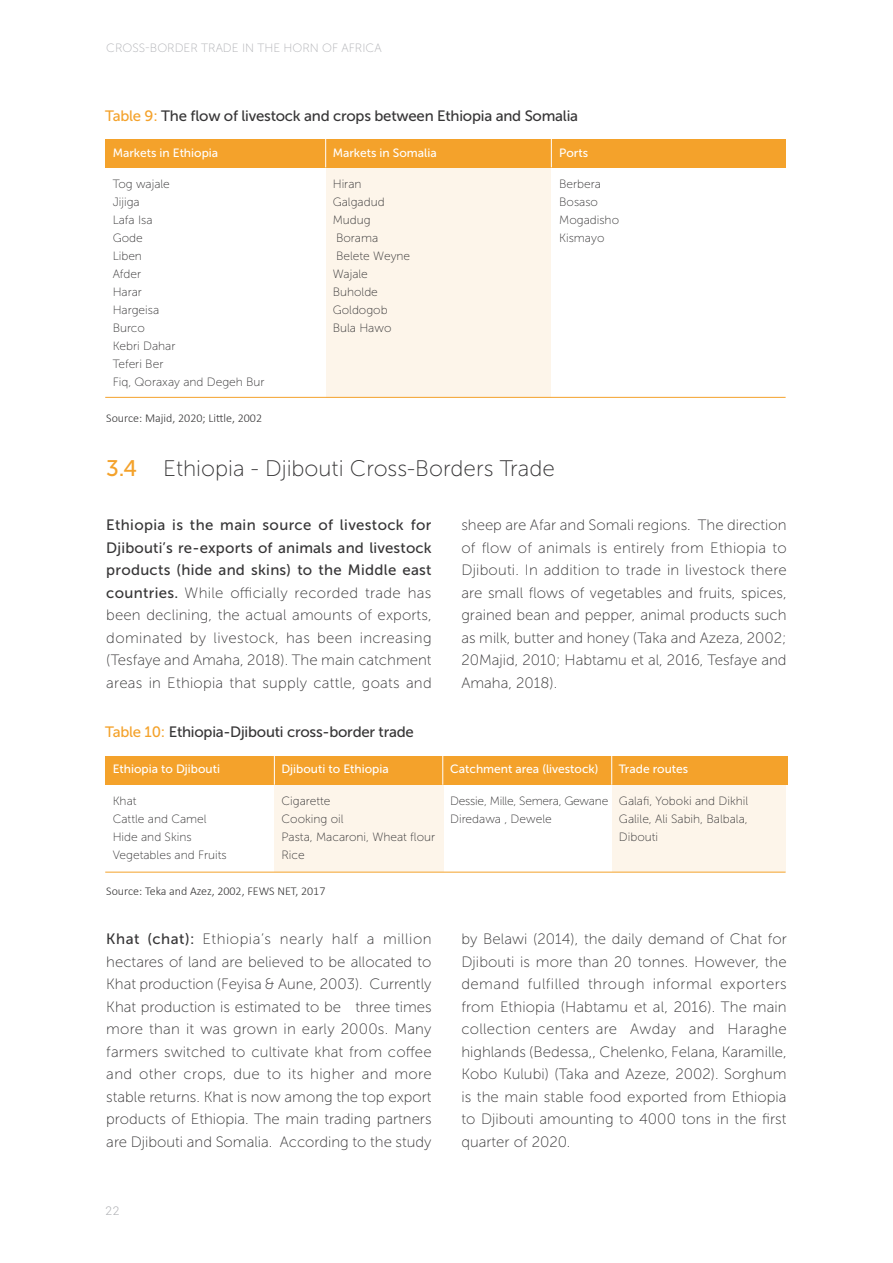
<style>
.page{position:relative;width:893px;height:1263px;background:#fff}
.page>*{position:absolute;margin:0;border:0;box-sizing:border-box;transform-origin:0 0}
.t1{font:22.5px "Museo Sans 100";color:#363536}
.t2{font:15px/22.5px "Museo Sans 100";color:#363536;text-align:justify}
.t3{font:15px/22.5px "Museo Sans 500";letter-spacing:-.015em;color:#363536;text-align:justify}
.t4{font:12px/18px "Museo Sans 100";color:#363536}
.t5{font:12px "Museo Sans 500";color:#fff}
.t6{font:300 12px "Calibri";color:#363536}
.t7{font:12px/18px "Museo Sans 100";letter-spacing:-.02em;color:#363536}
.t8{font:12px "Museo Sans 100";color:#b0b1b5}
.t9{font:300 12px "Roboto";color:#b0b1b5}
.s1{color:#f4a22b}
.s2{font-family:"Museo Sans 500";color:#f4a22b}
.s3{font-family:"Museo Sans 500"}
</style>
<div class="page">
<hr style="left:105px;top:397px;width:681px;height:1px;background:#f4a22b">
<hr style="left:105px;top:872px;width:681px;height:1px;background:#f4a22b">
<div style="left:105px;top:139px;width:681px;height:28px;background:#f4a22b"></div>
<div style="left:105px;top:757px;width:683px;height:28px;background:#f4a22b"></div>
<div style="left:326px;top:167px;width:225px;height:231px;background:#fdf5ea"></div>
<div style="left:274px;top:785px;width:169px;height:87px;background:#fdf5ea"></div>
<div style="left:612px;top:785px;width:174px;height:87px;background:#fdf5ea"></div>
<hr style="left:325px;top:137px;width:1px;height:30px;background:#fff">
<hr style="left:274px;top:754px;width:1px;height:31px;background:#fff">
<hr style="left:551px;top:137px;width:1px;height:30px;background:#fff">
<hr style="left:442px;top:754px;width:1px;height:31px;background:#fff">
<hr style="left:611px;top:754px;width:1px;height:31px;background:#fff">
<p class="t8" style="left:106px;top:42px;width:277px">CROSS-BORDER TRADE IN THE HORN OF AFRICA</p>
<p class="t3" style="left:105px;top:104px;width:474px"><span class="s1">Table 9:</span> The flow of livestock and crops between Ethiopia and Somalia</p>
<p class="t5" style="left:113px;top:146px;width:107px">Markets in Ethiopia</p>
<p class="t4" style="left:113px;top:175px;width:153px">Tog wajale<br>Jijiga<br>Lafa Isa<br>Gode<br>Liben<br>Afder<br>Harar<br>Hargeisa<br>Burco<br>Kebri Dahar<br>Teferi Ber<br>Fiq, Qoraxay and Degeh Bur</p>
<p class="t6" style="left:106px;top:411px;width:157px">Source: Majid, 2020; Little, 2002</p>
<p class="t5" style="left:333px;top:146px;width:106px">Markets in Somalia</p>
<p class="t5" style="left:559px;top:146px;width:30px">Ports</p>
<p class="t4" style="left:333px;top:175px;width:79px">Hiran<br>Galgadud<br>Mudug<br>Borama<br>Belete Weyne<br>Wajale<br>Buholde<br>Goldogob<br>Bula Hawo</p>
<p class="t4" style="left:559px;top:175px;width:61px">Berbera<br>Bosaso<br>Mogadisho<br>Kismayo</p>
<h1 class="t1" style="left:106px;top:457px;width:450px"><span class="s2">3.4</span> Ethiopia - Djibouti Cross-Borders Trade</h1>
<p class="t2" style="left:461px;top:514px;width:327px">sheep are Afar and Somali regions. The direction of flow of animals is entirely from Ethiopia to Djibouti. In addition to trade in livestock there are small flows of vegetables and fruits, spices, grained bean and pepper, animal products such as milk, butter and honey (Taka and Azeza, 2002; 20Majid, 2010; Habtamu et al, 2016, Tesfaye and Amaha, 2018).</p>
<p class="t3" style="left:106px;top:514px;width:327px">Ethiopia is the main source of livestock for Djibouti’s re-exports of animals and livestock products (hide and skins) to the Middle east</p>
<p class="t2" style="left:106px;top:582px;width:327px"><span class="s3">countries.</span> While officially recorded trade has been declining, the actual amounts of exports, dominated by livestock, has been increasing (Tesfaye and Amaha, 2018). The main catchment areas in Ethiopia that supply cattle, goats and</p>
<p class="t3" style="left:105px;top:721px;width:310px"><span class="s1">Table 10:</span> Ethiopia-Djibouti cross-border trade</p>
<p class="t5" style="left:113px;top:763px;width:109px">Ethiopia to Djibouti</p>
<p class="t5" style="left:281px;top:763px;width:109px">Djibouti to Ethiopia</p>
<p class="t5" style="left:450px;top:763px;width:150px">Catchment area (livestock)</p>
<p class="t5" style="left:619px;top:763px;width:71px">Trade routes</p>
<p class="t4" style="left:113px;top:792px;width:116px">Khat<br>Cattle and Camel<br>Hide and Skins<br>Vegetables and Fruits</p>
<p class="t7" style="left:450px;top:792px;width:160px">Dessie, Mille, Semera, Gewane<br>Diredawa , Dewele</p>
<p class="t4" style="left:281px;top:792px;width:155px">Cigarette<br>Cooking oil<br>Pasta, Macaroni, Wheat flour<br>Rice</p>
<p class="t4" style="left:619px;top:792px;width:131px;text-align:justify">Galafi, Yoboki and Dikhil Galile, Ali Sabih, Balbala, Dibouti</p>
<p class="t6" style="left:106px;top:883px;width:221px">Source: Teka and Azez, 2002, FEWS NET, 2017</p>
<p class="t2" style="left:106px;top:928px;width:327px"><span class="s3">Khat (chat):</span> Ethiopia’s nearly half a million hectares of land are believed to be allocated to Khat production (Feyisa &amp; Aune, 2003). Currently Khat production is estimated to be three times more than it was grown in early 2000s. Many farmers switched to cultivate khat from coffee and other crops, due to its higher and more stable returns. Khat is now among the top export products of Ethiopia. The main trading partners are Djibouti and Somalia. According to the study</p>
<p class="t9" style="left:105px;top:1202px;width:16px">22</p>
<p class="t2" style="left:461px;top:928px;width:327px">by Belawi (2014), the daily demand of Chat for Djibouti is more than 20 tonnes. However, the demand fulfilled through informal exporters from Ethiopia (Habtamu et al, 2016). The main collection centers are Awday and Haraghe highlands (Bedessa,, Chelenko, Felana, Karamille, Kobo Kulubi) (Taka and Azeze, 2002). Sorghum is the main stable food exported from Ethiopia to Djibouti amounting to 4000 tons in the first quarter of 2020.</p>
</div>
